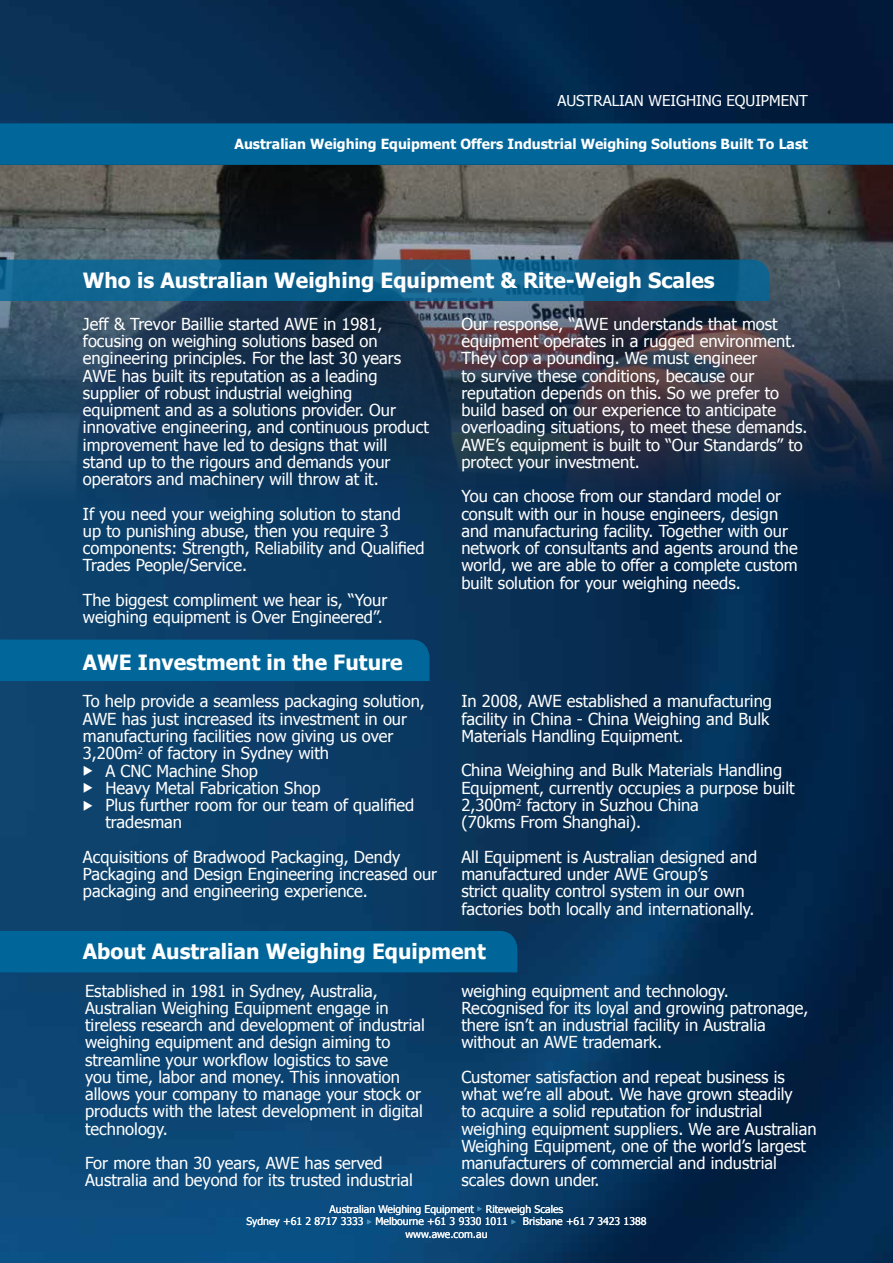
<style>
.page{position:relative;width:893px;height:1263px;background:#fff}
.page>*{position:absolute;margin:0;border:0;box-sizing:border-box;transform-origin:0 0}
.t1{font:700 21px "Tahoma";color:#fff}
.t2{font:16.5px/17.2px "Tahoma";color:#fff}
.t3{font:15px "Tahoma";color:#fff}
.t4{font:700 13.95px "Tahoma";color:#fff}
.t5{font:10.5px/12.6px "Tahoma";color:#fff;text-align:center}
.s1{color:#4891b8}
</style>
<div class="page">
<img style="left:0;top:0;width:893px;height:1263px">
<svg style="left:0;top:120px;width:893px;height:45px;background:#016193"></svg>
<img style="left:0;top:165px;width:893px;height:437px">
<svg style="left:0;top:260px;width:770px;height:41px;background:#0e608c"></svg>
<div style="left:0;top:640px;width:429px;height:41px;background:#01679a"></div>
<div style="left:0;top:931px;width:517px;height:41px;background:#069"></div>
<p class="t3" style="left:557px;top:91px;width:252px">AUSTRALIAN WEIGHING EQUIPMENT</p>
<p class="t4" style="left:234px;top:134px;width:575px">Australian Weighing Equipment Offers Industrial Weighing Solutions Built To Last</p>
<p class="t1" style="left:83px;top:265px;width:633px">Who is Australian Weighing Equipment &amp; Rite-Weigh Scales</p>
<p class="t2" style="left:83px;top:315px;width:348px">Jeff &amp; Trevor Baillie started AWE in 1981, focusing on weighing solutions based on engineering principles. For the last 30 years AWE has built its reputation as a leading supplier of robust industrial weighing equipment and as a solutions provider. Our innovative engineering, and continuous product improvement have led to designs that will stand up to the rigours and demands your operators and machinery will throw at it.</p>
<p class="t2" style="left:83px;top:504px;width:343px">If you need your weighing solution to stand<br>up to punishing abuse, then you require 3 components: Strength, Reliability and Qualified Trades People/Service.</p>
<p class="t2" style="left:83px;top:590px;width:306px">The biggest compliment we hear is, “Your weighing equipment is Over Engineered”.</p>
<p class="t1" style="left:83px;top:648px;width:321px">AWE Investment in the Future</p>
<p class="t2" style="left:83px;top:692px;width:343px">To help provide a seamless packaging solution, AWE has just increased its investment in our manufacturing facilities now giving us over 3,200m<sup>2</sup> of factory in Sydney with</p>
<p class="t2" style="left:83px;top:761px;width:177px">◆ A CNC Machine Shop</p>
<p class="t2" style="left:83px;top:778px;width:239px">◆ Heavy Metal Fabrication Shop</p>
<p class="t2" style="left:105px;top:796px;width:310px;text-indent:-22px">◆ Plus further room for our team of qualified tradesman</p>
<p class="t2" style="left:83px;top:847px;width:356px">Acquisitions of Bradwood Packaging, Dendy<br>Packaging and Design Engineering increased our packaging and engineering experience.</p>
<p class="t2" style="left:461px;top:314px;width:348px">Our response, “AWE understands that most equipment operates in a rugged environment.<br>They cop a pounding. We must engineer<br>to survive these conditions, because our reputation depends on this. So we prefer to build based on our experience to anticipate overloading situations, to meet these demands.<br>AWE’s equipment is built to “Our Standards” to protect your investment.</p>
<p class="t2" style="left:461px;top:487px;width:338px">You can choose from our standard model or consult with our in house engineers, design and manufacturing facility. Together with our network of consultants and agents around the world, we are able to offer a complete custom built solution for your weighing needs.</p>
<p class="t2" style="left:461px;top:692px;width:312px">In 2008, AWE established a manufacturing facility in China - China Weighing and Bulk<br>Materials Handling Equipment.</p>
<p class="t2" style="left:461px;top:761px;width:335px">China Weighing and Bulk Materials Handling Equipment, currently occupies a purpose built 2,300m<sup>2</sup> factory in Suzhou China<br>(70kms From Shanghai).</p>
<p class="t2" style="left:461px;top:847px;width:297px">All Equipment is Australian designed and manufactured under AWE Group’s<br>strict quality control system in our own factories both locally and internationally.</p>
<p class="t1" style="left:83px;top:936px;width:404px">About Australian Weighing Equipment</p>
<p class="t2" style="left:85px;top:981px;width:341px">Established in 1981 in Sydney, Australia, Australian Weighing Equipment engage in tireless research and development of industrial weighing equipment and design aiming to streamline your workflow logistics to save<br>you time, labor and money. This innovation allows your company to manage your stock or products with the latest development in digital technology.</p>
<p class="t2" style="left:85px;top:1154px;width:329px">For more than 30 years, AWE has served<br>Australia and beyond for its trusted industrial</p>
<p class="t2" style="left:461px;top:981px;width:349px">weighing equipment and technology.<br>Recognised for its loyal and growing patronage, there isn’t an industrial facility in Australia without an AWE trademark.</p>
<p class="t2" style="left:461px;top:1067px;width:357px">Customer satisfaction and repeat business is what we’re all about. We have grown steadily<br>to acquire a solid reputation for industrial weighing equipment suppliers. We are Australian Weighing Equipment, one of the world’s largest manufacturers of commercial and industrial scales down under.</p>
<p class="t5" style="left:246px;top:1202px;width:402px">Australian Weighing Equipment <span class="s1">◆</span> Riteweigh Scales<br>Sydney +61 2 8717 3333 <span class="s1">◆</span> Melbourne +61 3 9330 1011 <span class="s1">◆</span> Brisbane +61 7 3423 1388 www.awe.com.au</p>
</div>
